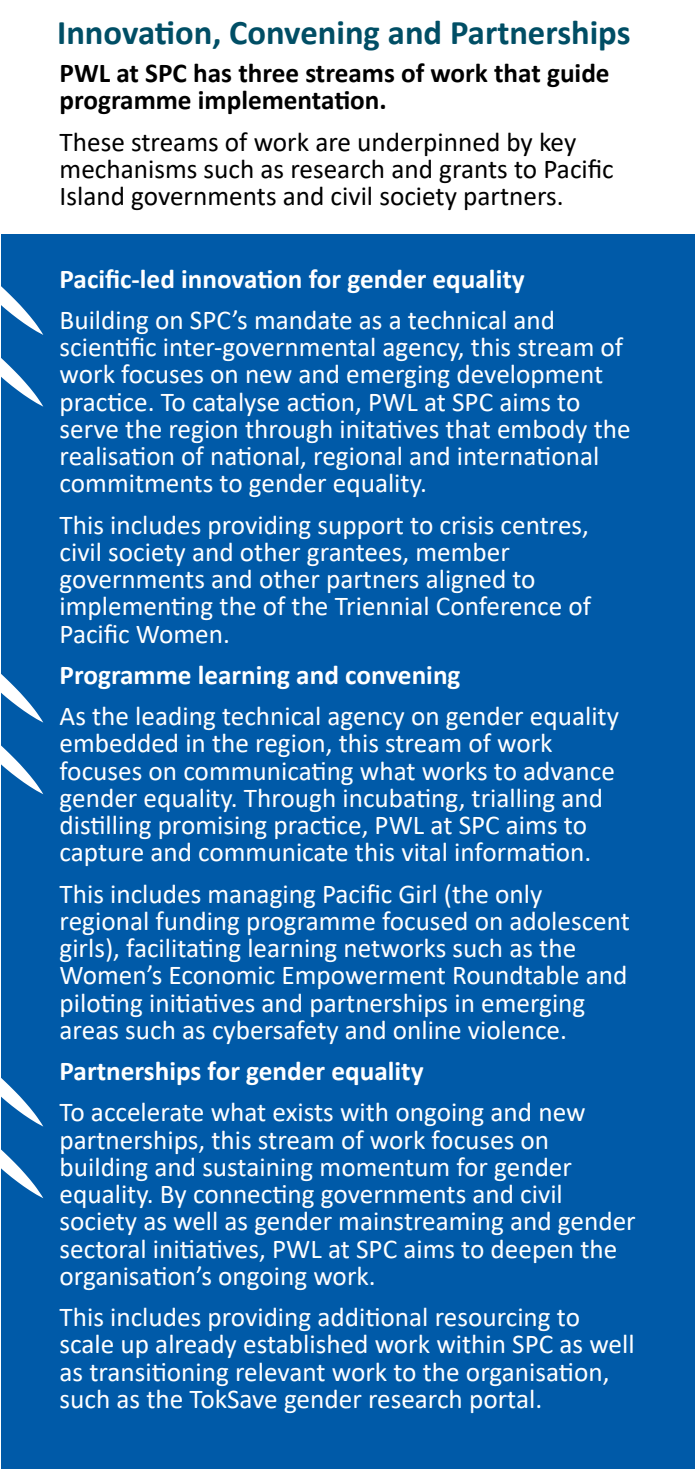
<style>
.page{position:relative;width:695px;height:1469px;background:#fff}
.page>*{position:absolute;margin:0;border:0;box-sizing:border-box;transform-origin:0 0}
.t1{font:700 34.65px "Calibri";color:#004e65}
.t2{font:27.3px/27.3px "Calibri";color:#fff}
.t3{font:27.3px/27.3px "Calibri";color:#000}
.t4{font:700 27.3px "Calibri";color:#fff}
.t5{font:700 27.3px/27.3px "Calibri";color:#000}
</style>
<div class="page">
<div style="left:1px;top:234px;width:693px;height:1234px;background:#005aa8"></div>
<svg style="left:1px;top:286px;width:42px;height:49px"></svg>
<svg style="left:1px;top:358px;width:42px;height:49px"></svg>
<svg style="left:1px;top:674px;width:42px;height:49px"></svg>
<svg style="left:1px;top:745px;width:42px;height:49px"></svg>
<svg style="left:1px;top:1078px;width:42px;height:49px"></svg>
<svg style="left:1px;top:1149px;width:42px;height:49px"></svg>
<hr style="left:694px;top:498px;width:1px;height:970px;background:#005aa8">
<p class="t1" style="left:57px;top:8px;width:575px">Innovation, Convening and Partnerships</p>
<p class="t5" style="left:60px;top:59px;width:551px">PWL at SPC has three streams of work that guide programme implementation.</p>
<p class="t3" style="left:60px;top:127px;width:555px">These streams of work are underpinned by key mechanisms such as research and grants to Pacific<br>Island governments and civil society partners.</p>
<p class="t4" style="left:60px;top:259px;width:466px">Pacific-led innovation for gender equality</p>
<p class="t2" style="left:60px;top:305px;width:572px">Building on SPC’s mandate as a technical and scientific inter-governmental agency, this stream of work focuses on new and emerging development practice. To catalyse action, PWL at SPC aims to serve the region through initatives that embody the realisation of national, regional and international commitments to gender equality.</p>
<p class="t2" style="left:60px;top:510px;width:533px">This includes providing support to crisis centres, civil society and other grantees, member governments and other partners aligned to implementing the of the Triennial Conference of Pacific Women.</p>
<p class="t4" style="left:60px;top:655px;width:402px">Programme learning and convening</p>
<p class="t2" style="left:60px;top:701px;width:561px">As the leading technical agency on gender equality embedded in the region, this stream of work focuses on communicating what works to advance gender equality. Through incubating, trialling and distilling promising practice, PWL at SPC aims to capture and communicate this vital information.</p>
<p class="t2" style="left:60px;top:879px;width:571px">This includes managing Pacific Girl (the only regional funding programme focused on adolescent girls), facilitating learning networks such as the Women’s Economic Empowerment Roundtable and piloting initiatives and partnerships in emerging areas such as cybersafety and online violence.</p>
<p class="t4" style="left:60px;top:1051px;width:365px">Partnerships for gender equality</p>
<p class="t2" style="left:60px;top:1097px;width:577px">To accelerate what exists with ongoing and new partnerships, this stream of work focuses on building and sustaining momentum for gender equality. By connecting governments and civil society as well as gender mainstreaming and gender sectoral initiatives, PWL at SPC aims to deepen the organisation’s ongoing work.</p>
<p class="t2" style="left:60px;top:1302px;width:576px">This includes providing additional resourcing to scale up already established work within SPC as well as transitioning relevant work to the organisation, such as the TokSave gender research portal.</p>
</div>
